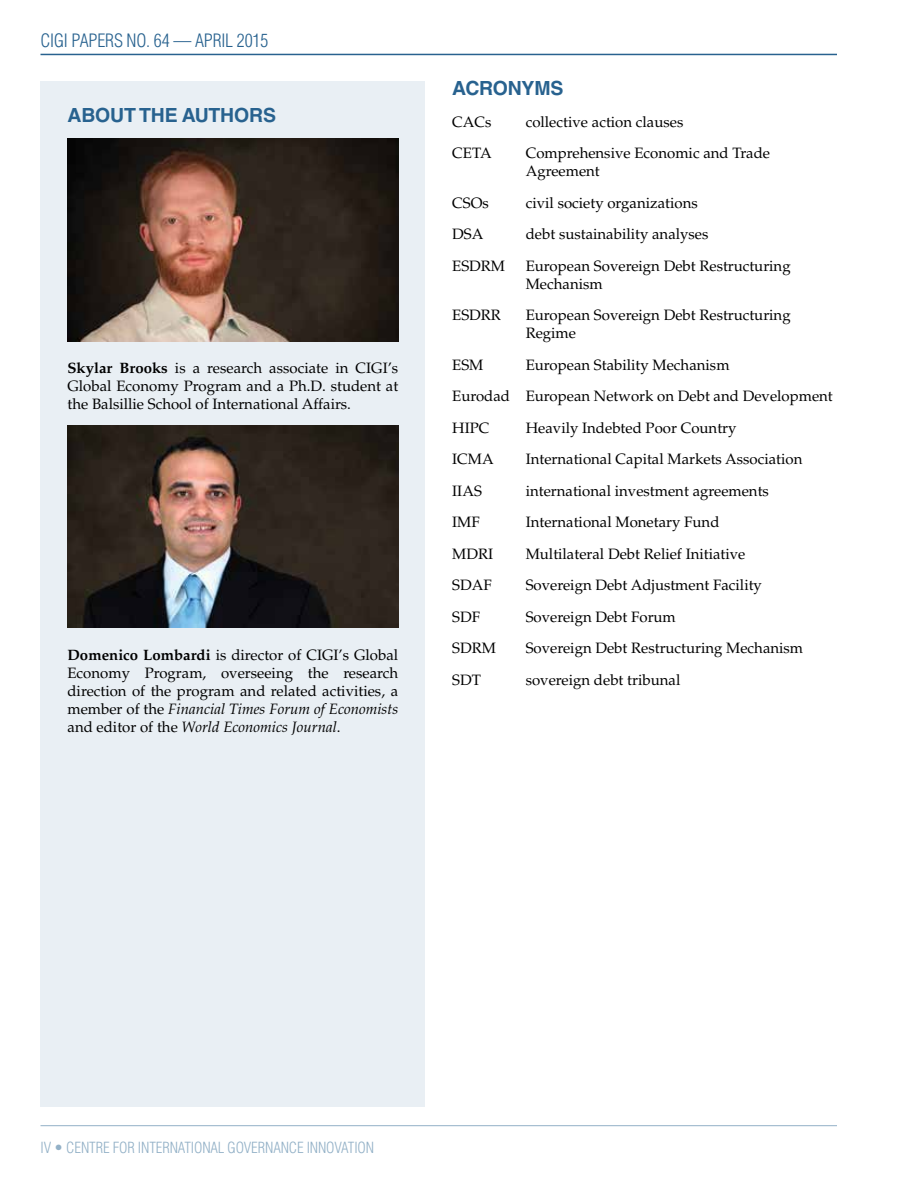
<style>
.page{position:relative;width:918px;height:1188px;background:#fff}
.page>*{position:absolute;margin:0;border:0;box-sizing:border-box;transform-origin:0 0}
.t1{font:700 19.5px "Helvetica LT Std";letter-spacing:-.01em;color:#28628f}
.t2{font:300 condensed 18px "Helvetica LT Std";letter-spacing:-.01em;color:#28628f}
.t3{font:15px/18px "Palatino LT Std";color:#000}
.t4{font:300 condensed 15px "Helvetica LT Std";letter-spacing:-.01em;color:#93b1c7}
.s1{font-weight:700}
.s2{font-style:italic}
</style>
<div class="page">
<hr style="left:40px;top:54px;width:797px;height:1px;background:#28628f">
<hr style="left:40px;top:1125px;width:797px;height:1px;background:#93b1c7">
<div style="left:40px;top:81px;width:385px;height:1026px;background:#e9eff4"></div>
<img style="left:68px;top:139px;width:330px;height:202px">
<img style="left:68px;top:425px;width:330px;height:203px">
<p class="t2" style="left:40px;top:29px;width:49px">CIGI PAPERS</p>
<p class="t2" style="left:127px;top:29px;width:86px">NO . 64 — APRIL</p>
<p class="t2" style="left:237px;top:29px;width:33px">2015</p>
<h1 class="t1" style="left:68px;top:103px;width:210px">ABOUT THE AUTHORS</h1>
<p class="t3" style="left:68px;top:359px;width:332px;text-align:justify"><span class="s1">Skylar Brooks</span> is a research associate in CIGI’s Global Economy Program and a Ph.D. student at the Balsillie School of International Affairs.</p>
<p class="t3" style="left:68px;top:646px;width:332px;text-align:justify"><span class="s1">Domenico Lombardi</span> is director of CIGI’s Global Economy Program, overseeing the research direction of the program and related activities, a member of the <span class="s2">Financial Times Forum of Economists </span>and editor of the <span class="s2">World Economics Journal</span>.</p>
<h1 class="t1" style="left:452px;top:76px;width:113px">ACRONYMS</h1>
<p class="t3" style="left:452px;top:113px;width:41px">CACs</p>
<p class="t3" style="left:526px;top:113px;width:159px">collective action clauses</p>
<p class="t3" style="left:452px;top:144px;width:41px">CETA</p>
<p class="t3" style="left:526px;top:144px;width:246px">Comprehensive Economic and Trade<br>Agreement</p>
<p class="t3" style="left:452px;top:194px;width:38px">CSOs</p>
<p class="t3" style="left:526px;top:194px;width:174px">civil society organizations</p>
<p class="t3" style="left:452px;top:225px;width:33px">DSA</p>
<p class="t3" style="left:526px;top:225px;width:184px">debt sustainability analyses</p>
<p class="t3" style="left:452px;top:257px;width:54px">ESDRM</p>
<p class="t3" style="left:526px;top:257px;width:266px">European Sovereign Debt Restructuring<br>Mechanism</p>
<p class="t3" style="left:452px;top:306px;width:50px">ESDRR</p>
<p class="t3" style="left:526px;top:306px;width:266px">European Sovereign Debt Restructuring<br>Regime</p>
<p class="t3" style="left:452px;top:356px;width:33px">ESM</p>
<p class="t3" style="left:452px;top:349px;width:382px;line-height:31.5px;text-indent:74px">European Stability Mechanism<br>Eurodad European Network on Debt and Development<br>HIPC</p>
<p class="t3" style="left:526px;top:419px;width:212px">Heavily Indebted Poor Country</p>
<p class="t3" style="left:452px;top:450px;width:43px">ICMA</p>
<p class="t3" style="left:526px;top:450px;width:278px">International Capital Markets Association</p>
<p class="t3" style="left:452px;top:482px;width:31px">IIAS</p>
<p class="t3" style="left:526px;top:482px;width:245px">international investment agreements</p>
<p class="t3" style="left:452px;top:513px;width:29px">IMF</p>
<p class="t3" style="left:526px;top:513px;width:195px">International Monetary Fund</p>
<p class="t3" style="left:452px;top:545px;width:42px">MDRI</p>
<p class="t3" style="left:526px;top:545px;width:221px">Multilateral Debt Relief Initiative</p>
<p class="t3" style="left:452px;top:576px;width:41px">SDAF</p>
<p class="t3" style="left:526px;top:576px;width:238px">Sovereign Debt Adjustment Facility</p>
<p class="t3" style="left:452px;top:608px;width:29px">SDF</p>
<p class="t3" style="left:526px;top:608px;width:152px">Sovereign Debt Forum</p>
<p class="t3" style="left:452px;top:639px;width:45px">SDRM</p>
<p class="t3" style="left:526px;top:639px;width:279px">Sovereign Debt Restructuring Mechanism</p>
<p class="t3" style="left:452px;top:671px;width:30px">SDT</p>
<p class="t3" style="left:526px;top:671px;width:156px">sovereign debt tribunal</p>
<p class="t4" style="left:40px;top:1138px;width:335px">IV • CENTRE FOR INTERNATIONAL GOVERNANCE INNOVATION</p>
</div>
